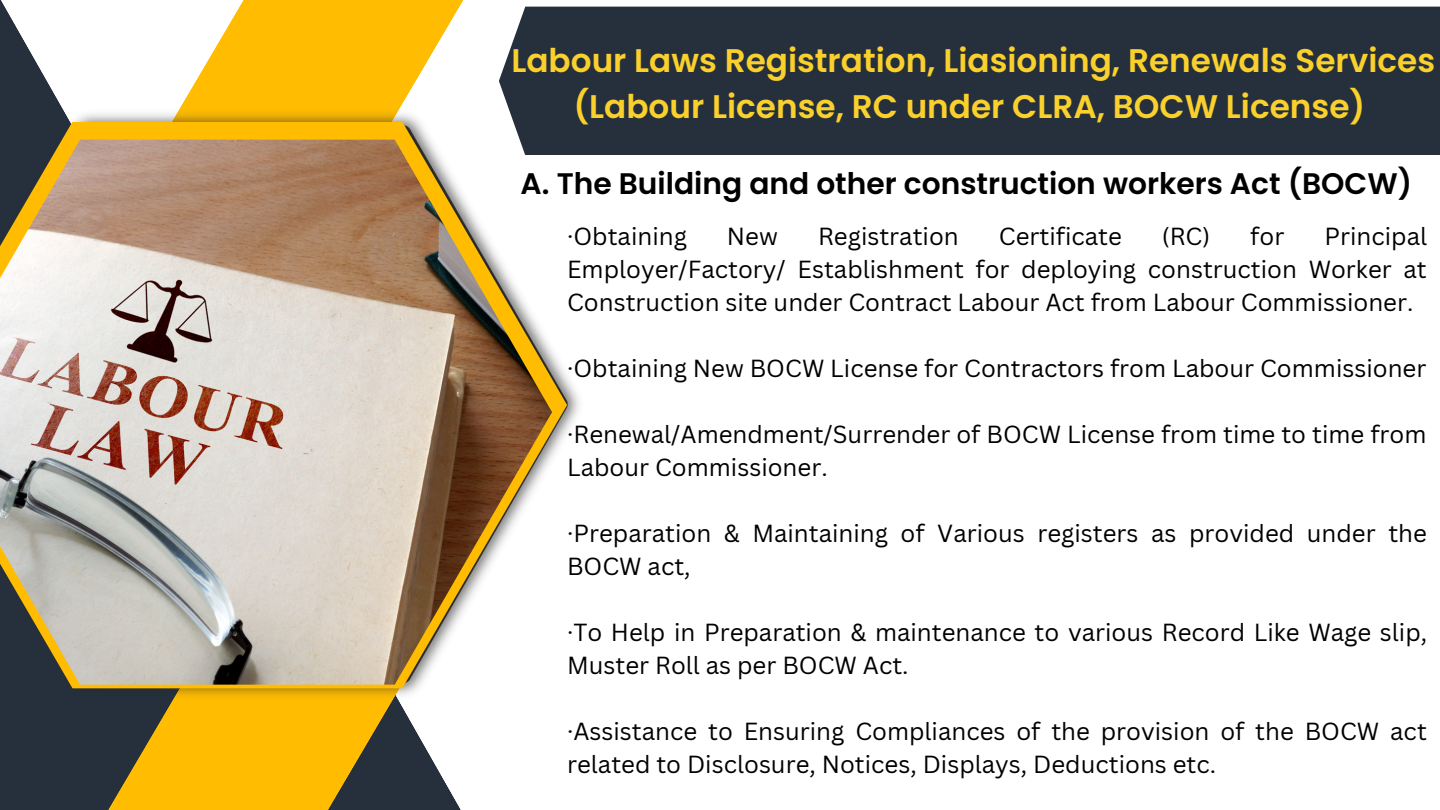
<style>
.page{position:relative;width:1440px;height:810px;background:#fff}
.page>*{position:absolute;margin:0;border:0;box-sizing:border-box;transform-origin:0 0}
.t1{font:600 32.7px/45.8px "Poppins";color:#fad02c;text-align:center}
.t2{font:600 29.7px "Poppins";color:#000}
.t3{font:24.1px/33px "Canva Sans";color:#000}
</style>
<div class="page">
<svg style="left:13px;top:0;width:450px;height:108px"></svg>
<svg style="left:35px;top:702px;width:426px;height:108px;fill:#ffbc00"></svg>
<img style="left:0;top:108px;width:579px;height:594px">
<svg style="left:0;top:122px;width:567px;height:566px"></svg>
<img style="left:0;top:140px;width:552px;height:545px">
<div style="left:499px;top:7px;width:941px;height:148px;background:#25303c"></div>
<p class="t1" style="left:511px;top:37px;width:925px">Labour Laws Registration, Liasioning, Renewals Services (Labour License, RC under CLRA, BOCW License)</p>
<p class="t2" style="left:521px;top:162px;width:893px">A. The Building and other construction workers Act (BOCW)</p>
<p class="t3" style="left:567px;top:219px;width:121px">·Obtaining</p>
<p class="t3" style="left:727px;top:219px;width:53px">New</p>
<p class="t3" style="left:818px;top:219px;width:142px">Registration</p>
<p class="t3" style="left:999px;top:219px;width:125px">Certificate</p>
<p class="t3" style="left:1162px;top:219px;width:124px">(RC) for</p>
<p class="t3" style="left:567px;top:219px;width:862px;text-align:justify;text-indent:757px">Principal Employer/Factory/ Establishment for deploying construction Worker at Construction site under Contract Labour Act from Labour Commissioner.</p>
<p class="t3" style="left:567px;top:351px;width:861px">·Obtaining New BOCW License for Contractors from Labour Commissioner</p>
<p class="t3" style="left:567px;top:417px;width:861px">·Renewal/Amendment/Surrender of BOCW License from time to time from<br>Labour Commissioner.</p>
<p class="t3" style="left:567px;top:516px;width:861px">·Preparation &amp; Maintaining of Various registers as provided under the<br>BOCW act,</p>
<p class="t3" style="left:567px;top:615px;width:862px">·To Help in Preparation &amp; maintenance to various Record Like Wage slip,<br>Muster Roll as per BOCW Act.</p>
<p class="t3" style="left:567px;top:714px;width:861px">·Assistance to Ensuring Compliances of the provision of the BOCW act related to Disclosure, Notices, Displays, Deductions etc.</p>
</div>
